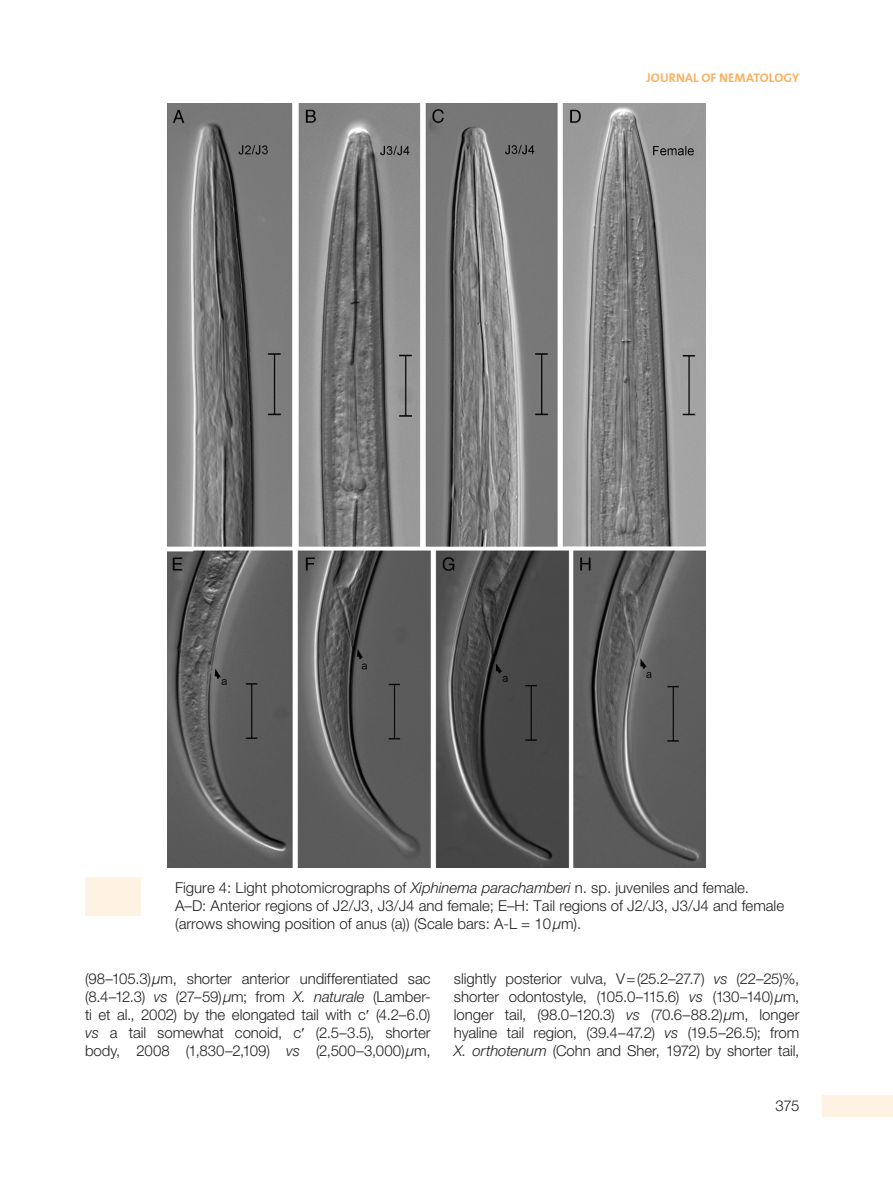
<style>
.page{position:relative;width:893px;height:1178px;background:#fff}
.page>*{position:absolute;margin:0;border:0;box-sizing:border-box;transform-origin:0 0}
.pPara{font:300 15px/18px "Helvetica Neue LT Pro";letter-spacing:-.005em;color:#231f20;text-align:justify}
.pFigureCaption2{font:300 15px/18px "Helvetica Neue LT Pro";color:#231f20}
.t1{font:700 12.75px "The Mix Plain";letter-spacing:.01em;color:#fab05f}
.s1{font-family:"Helvetica Neue LT Std";font-style:italic}
.s2{font-family:"Helvetica Neue LT Std"}
</style>
<div class="page">
<div style="left:823px;top:1095px;width:70px;height:21px;background:#fef2e3"></div>
<div style="left:85px;top:877px;width:56px;height:39px;background:#fef2e3"></div>
<img style="left:167px;top:104px;width:539px;height:763px">
<p class="t1" style="left:646px;top:67px;width:154px">JOURNAL OF NEMATOLOGY</p>
<p class="pFigureCaption2" style="left:175px;top:879px;width:611px">Figure 4: Light photomicrographs of <span class="s1">Xiphinema parachamberi</span> n. sp. juveniles and female.<br>A–D: Anterior regions of J2/J3, J3/J4 and female; E–H: Tail regions of J2/J3, J3/J4 and female (arrows showing position of anus (a)) (Scale bars: A-L = 10<span class="s1">μ</span>m).</p>
<p class="pPara" style="left:85px;top:969px;width:347px">(98–105.3)<span class="s1">μ</span>m, shorter anterior undifferentiated sac (8.4–12.3) <span class="s1">vs</span> (27–59)<span class="s1">μ</span>m; from <span class="s1">X. naturale</span> (Lamber&shy;ti et al., 2002) by the elongated tail with <span class="s2">c</span> (4.2–6.0) <span class="s1">vs</span> a tail somewhat conoid, <span class="s2">c</span> (2.5–3.5), shorter body, 2008 (1,830–2,109) <span class="s1">vs</span> (2,500–3,000)<span class="s1">μ</span>m,</p>
<p class="pPara" style="left:454px;top:969px;width:347px">slightly posterior vulva, V=(25.2–27.7) <span class="s1">vs</span> (22–25)%, shorter odontostyle, (105.0–115.6) <span class="s1">vs</span> (130–140)<span class="s1">μ</span>m, longer tail, (98.0–120.3) <span class="s1">vs</span> (70.6–88.2)<span class="s1">μ</span>m, longer hyaline tail region, (39.4–47.2) <span class="s1">vs</span> (19.5–26.5); from <span class="s1">X. orthotenum</span> (Cohn and Sher, 1972) by shorter tail,</p>
<p class="pPara" style="left:775px;top:1096px;width:25px">375</p>
</div>
